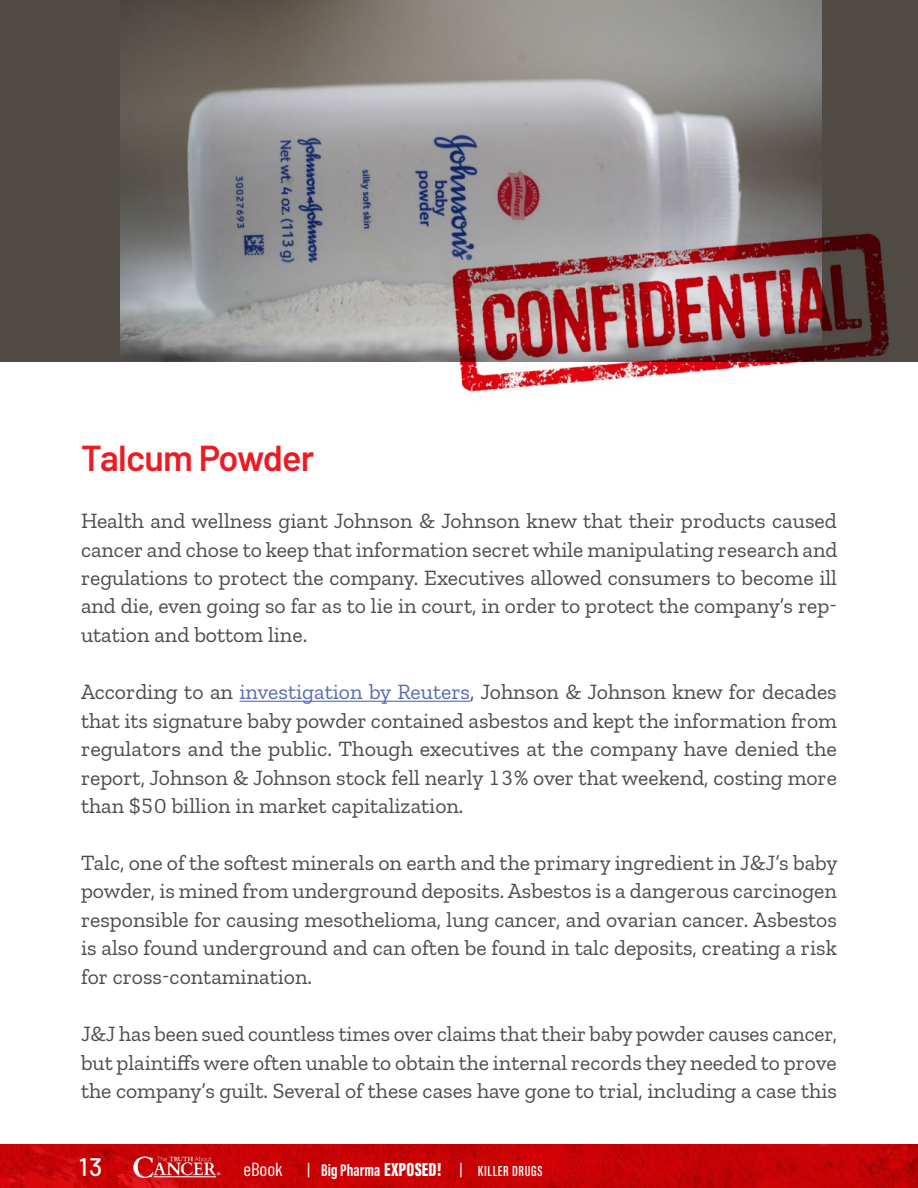
<style>
.page{position:relative;width:918px;height:1188px;background:#fff}
.page>*{position:absolute;margin:0;border:0;box-sizing:border-box;transform-origin:0 0}
.t1{font:600 36px "Barlow";letter-spacing:-.02em;color:#ed1c24}
.t2{font:500 25.2px "Barlow";color:#fff}
.t3{font:21.75px/28.5px "Zilla Slab";color:#4d4d4f;text-align:justify}
.t4{font:18.9px "Barlow Condensed";color:#fff}
.t5{font:15px "Acumin Variable Concept";letter-spacing:.045em;color:#fff}
.s1{color:#576db2}
.s2{font-family:"Barlow Condensed";font-size:17.25px}
.s3{font-size:17.25px}
.s4{font-size:19.5px}
</style>
<div class="page">
<hr style="left:240px;top:701px;width:230px;height:1px;background:#576db2">
<div style="left:0;top:0;width:918px;height:361px;background:#504b45"></div>
<img style="left:120px;top:0;width:702px;height:361px">
<img style="left:420px;top:212px;width:476px;height:182px">
<img style="left:0;top:1144px;width:918px;height:44px">
<img style="left:133px;top:1156px;width:88px;height:22px">
<h1 class="t1" style="left:81px;top:432px;width:235px">Talcum Powder</h1>
<p class="t3" style="left:81px;top:507px;width:758px">Health and wellness giant Johnson &amp; Johnson knew that their products caused cancer and chose to keep that information secret while manipulating research and regulations to protect the company. Executives allowed consumers to become ill and die, even going so far as to lie in court, in order to protect the company’s rep&shy;utation and bottom line.</p>
<p class="t3" style="left:81px;top:678px;width:758px">According to an <span class="s1">investigation by Reuters</span>, Johnson &amp; Johnson knew for decades that its signature baby powder contained asbestos and kept the information from regulators and the public. Though executives at the company have denied the report, Johnson &amp; Johnson stock fell nearly 13% over that weekend, costing more than $50 billion in market capitalization.</p>
<p class="t3" style="left:81px;top:849px;width:758px">Talc, one of the softest minerals on earth and the primary ingredient in J&amp;J’s baby powder, is mined from underground deposits. Asbestos is a dangerous carcinogen responsible for causing mesothelioma, lung cancer, and ovarian cancer. Asbestos is also found underground and can often be found in talc deposits, creating a risk for cross-contamination.</p>
<p class="t3" style="left:81px;top:1020px;width:758px">J&amp;J has been sued countless times over claims that their baby powder causes cancer, but plaintiffs were often unable to obtain the internal records they needed to prove the company’s guilt. Several of these cases have gone to trial, including a case this</p>
<p class="t2" style="left:79px;top:1149px;width:25px">13</p>
<p class="t4" style="left:243px;top:1156px;width:41px">eBook</p>
<p class="t5" style="left:308px;top:1160px;width:236px"><span class="s2">|</span> <span class="s3">BIG PHARMA</span> <span class="s4">EXPOSED!</span> <span class="s2">|</span> KILLER DRU GS</p>
</div>
